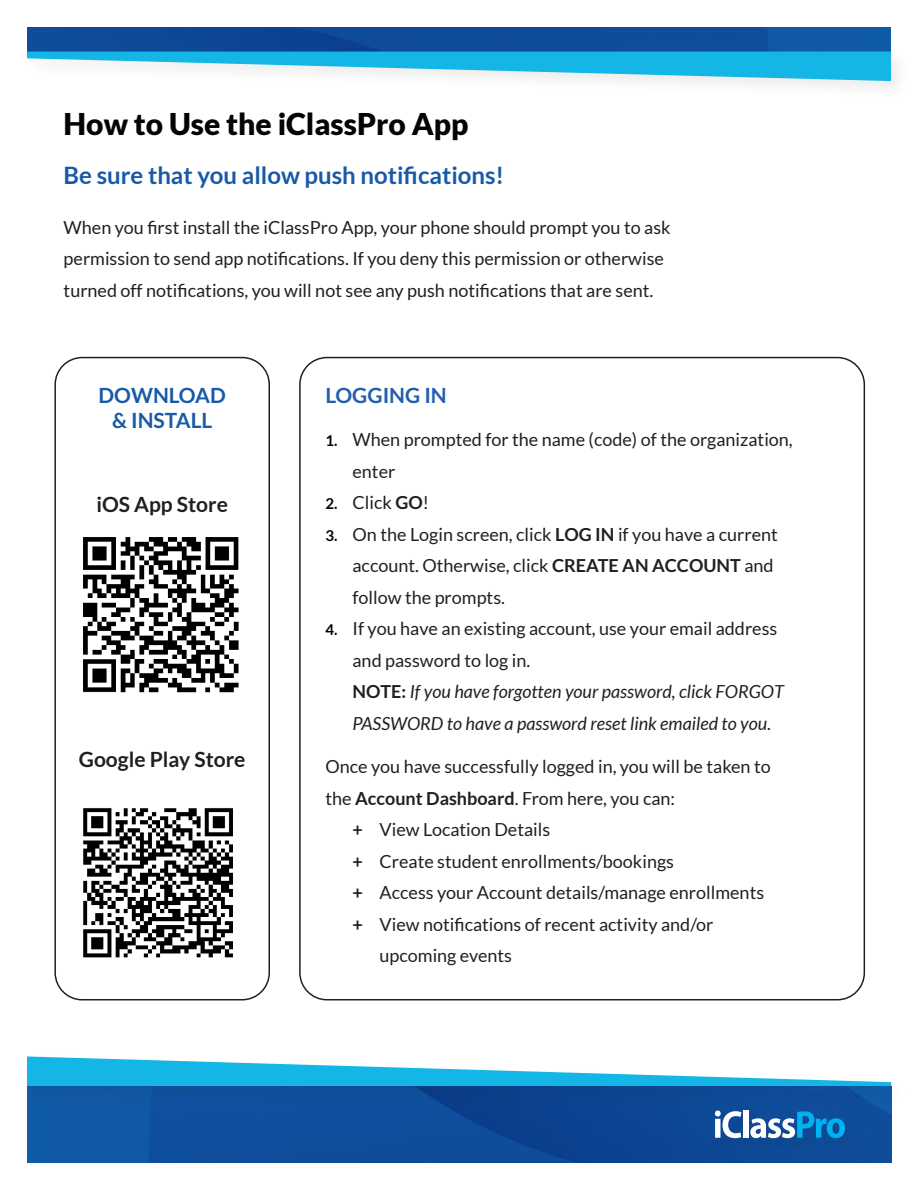
<style>
.page{position:relative;width:918px;height:1188px;background:#fff}
.page>*{position:absolute;margin:0;border:0;box-sizing:border-box;transform-origin:0 0}
.t1{font:900 30px "Lato";color:#040503}
.t2{font:700 24px "Lato";color:#185aa7}
.t3{font:700 21px "Lato";color:#231f20}
.t4{font:700 21px/25.5px "Lato";color:#185aa7;text-align:center}
.t5{font:700 21px "Lato";color:#235fad}
.t6{font:18px/31.5px "Lato";color:#231f20}
.t7{font:italic 18px/31.5px "Lato";color:#231f20}
.s1{font-weight:700;font-size:15px;color:#040503}
.s2{font-weight:700}
.s3{font-weight:700;font-style:normal;font-size:15px;color:#040503}
.s4{font-style:normal}
.s5{font-weight:700;font-style:normal}
</style>
<div class="page">
<img style="left:27px;top:1106px;width:864px;height:57px">
<img style="left:27px;top:27px;width:864px;height:20px">
<div style="left:22px;top:1052px;width:889px;height:54px;background:#231f20;opacity:.08"></div>
<svg style="left:27px;top:1056px;width:864px;height:30px"></svg>
<div style="left:23px;top:47px;width:888px;height:54px;background:#231f20;opacity:.08"></div>
<svg style="left:27px;top:52px;width:864px;height:29px"></svg>
<div style="left:717px;top:1112px;width:143px;height:41px;background:#0e4a95"></div>
<svg style="left:715px;top:1111px;width:27px;height:27px"></svg>
<div style="left:743px;top:1110px;width:6px;height:28px;background:#fff"></div>
<svg style="left:750px;top:1111px;width:95px;height:27px"></svg>
<div style="left:54px;top:357px;width:216px;height:643px;border:2px solid #231f20;border-radius:27px"></div>
<img style="left:83px;top:537px;width:156px;height:156px">
<img style="left:83px;top:808px;width:150px;height:150px">
<p class="t1" style="left:64px;top:106px;width:406px">How to Use the iClassPro App</p>
<p class="t2" style="left:64px;top:162px;width:442px">Be sure that you allow push notifications!</p>
<p class="t6" style="left:64px;top:211px;width:608px">When you first install the iClassPro App, your phone should prompt you to ask</p>
<p class="t6" style="left:64px;top:243px;width:602px">permission to send app notifications. If you deny this permission or otherwise</p>
<p class="t6" style="left:64px;top:274px;width:591px">turned off notifications, you will not see any push notifications that are sent.</p>
<p class="t4" style="left:99px;top:382px;width:129px">DOWNLOAD &amp; INSTALL</p>
<p class="t3" style="left:96px;top:492px;width:133px">iOS App Store</p>
<p class="t3" style="left:79px;top:747px;width:168px">Google Play Store</p>
<p class="t5" style="left:326px;top:383px;width:123px">LOGGING IN</p>
<p class="t6" style="left:353px;top:424px;width:442px;text-indent:-27px"><span class="s1">1.</span> When prompted for the name (code) of the organization, enter</p>
<p class="t6" style="left:326px;top:487px;width:105px"><span class="s1">2.</span> Click <span class="s2">GO</span>!</p>
<p class="t6" style="left:353px;top:519px;width:427px;text-indent:-27px"><span class="s1">3.</span> On the Login screen, click <span class="s2">LOG IN</span> if you have a current account. Otherwise, click <span class="s2">CREATE AN ACCOUNT</span> and follow the prompts.</p>
<p class="t7" style="left:353px;top:614px;width:433px;text-indent:-27px"><span class="s3">4.</span> <span class="s4">If you have an existing account, use your email address and password to log in.<br></span><span class="s5">NOTE:</span> If you have forgotten your password, click FORGOT PASSWORD to have a password reset link emailed to you.</p>
<p class="t6" style="left:326px;top:751px;width:447px">Once you have successfully logged in, you will be taken to the <span class="s2">Account Dashboard</span>. From here, you can:</p>
<p class="t6" style="left:353px;top:814px;width:199px"><span class="s2">+</span> View Location Details</p>
<p class="t6" style="left:353px;top:846px;width:323px"><span class="s2">+</span> Create student enrollments/bookings</p>
<p class="t6" style="left:353px;top:877px;width:413px"><span class="s2">+</span> Access your Account details/manage enrollments</p>
<p class="t6" style="left:380px;top:909px;width:335px;text-indent:-27px"><span class="s2">+</span> View notifications of recent activity and/or upcoming events</p>
</div>
